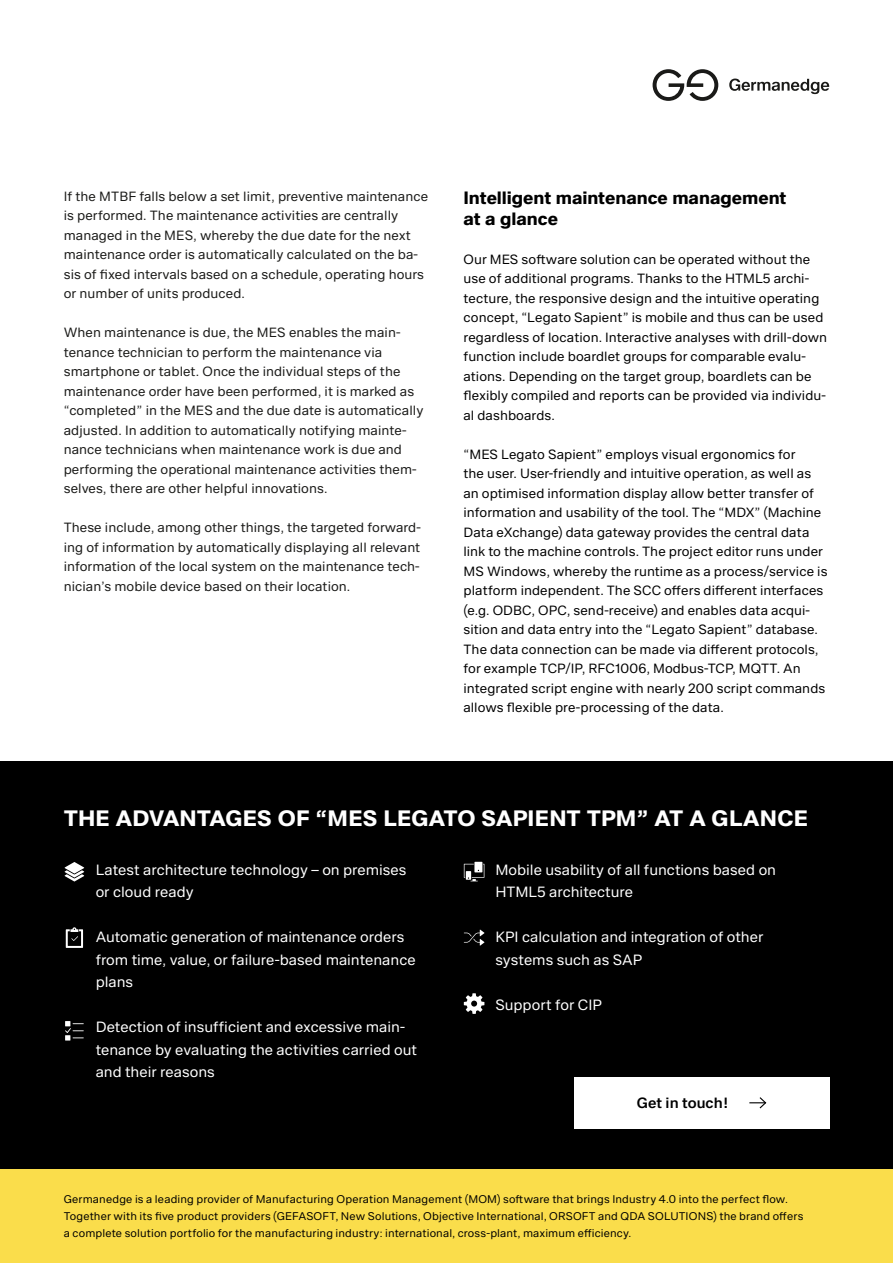
<style>
.page{position:relative;width:893px;height:1263px;background:#fff}
.page>*{position:absolute;margin:0;border:0;box-sizing:border-box;transform-origin:0 0}
.t1{font:700 22.5px "Germanedge Sans";letter-spacing:.005em;color:#fff}
.t2{font:700 18px/21px "Germanedge Sans";color:#000}
.t3{font:15px/22.5px "Germanedge Sans";color:#fff}
.t4{font:600 15px "Germanedge Sans";color:#000}
.t5{font:13.5px/19.5px "Germanedge Sans";letter-spacing:.005em;color:#000}
.t6{font:13.5px/19.5px "Germanedge Sans";letter-spacing:.005em;color:#1a1a18}
.t7{font:11.25px/17.2px "Germanedge Sans";letter-spacing:.01em;color:#000}
</style>
<div class="page">
<svg style="left:653px;top:69px;width:65px;height:32px"></svg>
<svg style="left:729px;top:79px;width:100px;height:15px"></svg>
<div style="left:0;top:761px;width:893px;height:459px;background:#000"></div>
<div style="left:0;top:1169px;width:893px;height:94px;background:#fadd4b"></div>
<svg style="left:65px;top:862px;width:19px;height:19px"></svg>
<svg style="left:66px;top:927px;width:17px;height:21px"></svg>
<svg style="left:65px;top:1021px;width:19px;height:19px"></svg>
<svg style="left:464px;top:862px;width:20px;height:19px"></svg>
<svg style="left:464px;top:930px;width:20px;height:15px"></svg>
<svg style="left:464px;top:993px;width:20px;height:21px"></svg>
<div style="left:574px;top:1077px;width:255px;height:51px;background:#fff"></div>
<svg style="left:749px;top:1097px;width:18px;height:12px"></svg>
<p class="t6" style="left:64px;top:186px;width:366px">If the MTBF falls below a set limit, preventive maintenance is performed. The maintenance activities are centrally managed in the MES, whereby the due date for the next maintenance order is automatically calculated on the ba&shy;sis of fixed intervals based on a schedule, operating hours or number of units produced.</p>
<p class="t6" style="left:64px;top:323px;width:361px">When maintenance is due, the MES enables the main&shy;tenance technician to perform the maintenance via smartphone or tablet. Once the individual steps of the maintenance order have been performed, it is marked as “completed” in the MES and the due date is automatically adjusted. In addition to automatically notifying mainte&shy;nance technicians when maintenance work is due and performing the operational maintenance activities them&shy;selves, there are other helpful innovations.</p>
<p class="t6" style="left:64px;top:518px;width:358px;text-align:justify">These include, among other things, the targeted forward&shy;ing of information by automatically displaying all relevant information of the local system on the maintenance tech&shy;nician’s mobile device based on their location.</p>
<h2 class="t2" style="left:463px;top:187px;width:325px">Intelligent maintenance management at a glance</h2>
<p class="t5" style="left:463px;top:249px;width:365px">Our MES software solution can be operated without the use of additional programs. Thanks to the HTML5 archi&shy;tecture, the responsive design and the intuitive operating concept, “Legato Sapient” is mobile and thus can be used regardless of location. Interactive analyses with drill-down function include boardlet groups for comparable evalu&shy;ations. Depending on the target group, boardlets can be flexibly compiled and reports can be provided via individu&shy;al dashboards.</p>
<p class="t5" style="left:463px;top:444px;width:365px">“MES Legato Sapient” employs visual ergonomics for<br>the user. User-friendly and intuitive operation, as well as an optimised information display allow better transfer of information and usability of the tool. The “MDX” (Machine Data eXchange) data gateway provides the central data link to the machine controls. The project editor runs under MS Windows, whereby the runtime as a process/service is platform independent. The SCC offers different interfaces (e.g. ODBC, OPC, send-receive) and enables data acqui&shy;sition and data entry into the “Legato Sapient” database.<br>The data connection can be made via different protocols, for example TCP/IP, RFC1006, Modbus-TCP, MQTT. An integrated script engine with nearly 200 script commands allows flexible pre-processing of the data.</p>
<h1 class="t1" style="left:64px;top:804px;width:746px">THE ADVANTAGES OF “MES LEGATO SAPIENT TPM” AT A GLANCE</h1>
<p class="t3" style="left:96px;top:858px;width:312px">Latest architecture technology – on premises or cloud ready</p>
<p class="t3" style="left:96px;top:926px;width:322px">Automatic generation of maintenance orders from time, value, or failure-based maintenance plans</p>
<p class="t3" style="left:96px;top:1016px;width:323px">Detection of insufficient and excessive main&shy;tenance by evaluating the activities carried out and their reasons</p>
<p class="t3" style="left:495px;top:858px;width:282px">Mobile usability of all functions based on<br>HTML5 architecture</p>
<p class="t3" style="left:495px;top:926px;width:269px">KPI calculation and integration of other systems such as SAP</p>
<p class="t3" style="left:495px;top:993px;width:108px">Support for CIP</p>
<p class="t4" style="left:637px;top:1094px;width:93px">Get in touch!</p>
<p class="t7" style="left:64px;top:1190px;width:741px">Germanedge is a leading provider of Manufacturing Operation Management (MOM) software that brings Industry 4.0 into the perfect flow.<br>Together with its five product providers (GEFASOFT, New Solutions, Objective International, ORSOFT and QDA SOLUTIONS) the brand offers a complete solution portfolio for the manufacturing industry: international, cross-plant, maximum efficiency.</p>
</div>
